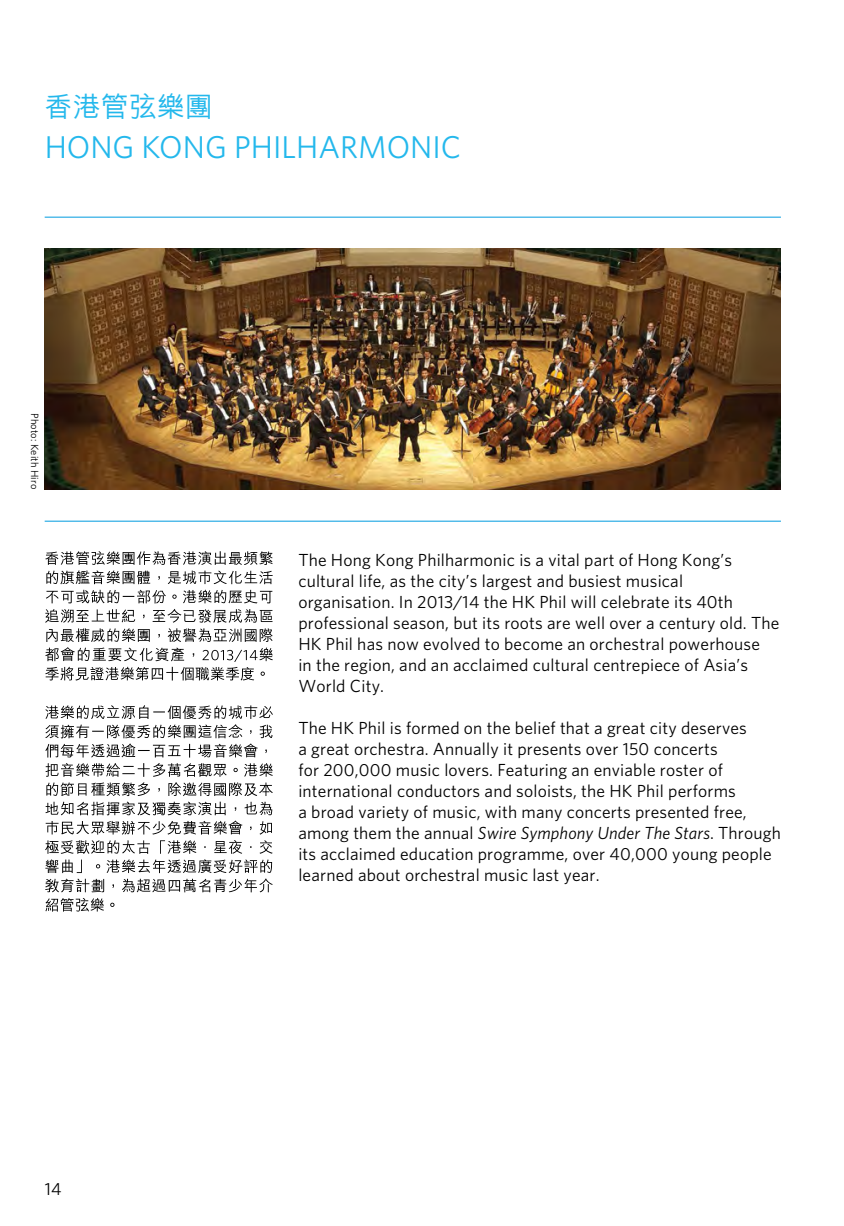
<style>
.page{position:relative;width:844px;height:1226px;background:#fff}
.page>*{position:absolute;margin:0;border:0;box-sizing:border-box;transform-origin:0 0}
.t1{font:31.5px "Whitney";color:#24b8ec}
.t2{font:500 28px "M Hei";color:#24b8ec}
.t3{font:17.5px/21px "Whitney";letter-spacing:.01em;color:#000}
.t4{font:10.5px "Whitney";letter-spacing:.01em;color:#000}
.s1{font-style:italic}
</style>
<div class="page">
<svg style="left:45px;top:859px;width:228px;height:52px"></svg>
<svg style="left:45px;top:840px;width:227px;height:13px"></svg>
<svg style="left:45px;top:782px;width:228px;height:52px"></svg>
<svg style="left:45px;top:705px;width:228px;height:71px"></svg>
<svg style="left:45px;top:628px;width:228px;height:52px"></svg>
<svg style="left:45px;top:551px;width:227px;height:71px"></svg>
<hr style="left:45px;top:520px;width:735px;height:1px;background:#009bdf">
<hr style="left:45px;top:217px;width:735px;height:1px;background:#009bdf">
<img style="left:45px;top:248px;width:735px;height:241px">
<h2 class="t2" style="left:45px;top:92px;width:170px">香港管弦樂團</h2>
<h1 class="t1" style="left:45px;top:129px;width:418px">HONG KONG PHILHARMONIC</h1>
<p class="t4" style="left:41px;top:413px;width:78px;rotate:90deg">Photo: Keith Hiro</p>
<p class="t3" style="left:45px;top:1177px;width:18px">14</p>
<p class="t3" style="left:298px;top:548px;width:482px">The Hong Kong Philharmonic is a vital part of Hong Kong’s cultural life, as the city’s largest and busiest musical organisation. In 2013/14 the HK Phil will celebrate its 40th professional season, but its roots are well over a century old. The HK Phil has now evolved to become an orchestral powerhouse<br>in the region, and an acclaimed cultural centrepiece of Asia’s World City.</p>
<p class="t3" style="left:298px;top:716px;width:484px">The HK Phil is formed on the belief that a great city deserves<br>a great orchestra. Annually it presents over 150 concerts<br>for 200,000 music lovers. Featuring an enviable roster of international conductors and soloists, the HK Phil performs<br>a broad variety of music, with many concerts presented free, among them the annual <span class="s1">Swire Symphony Under The Stars</span>. Through its acclaimed education programme, over 40,000 young people learned about orchestral music last year.</p>
</div>
